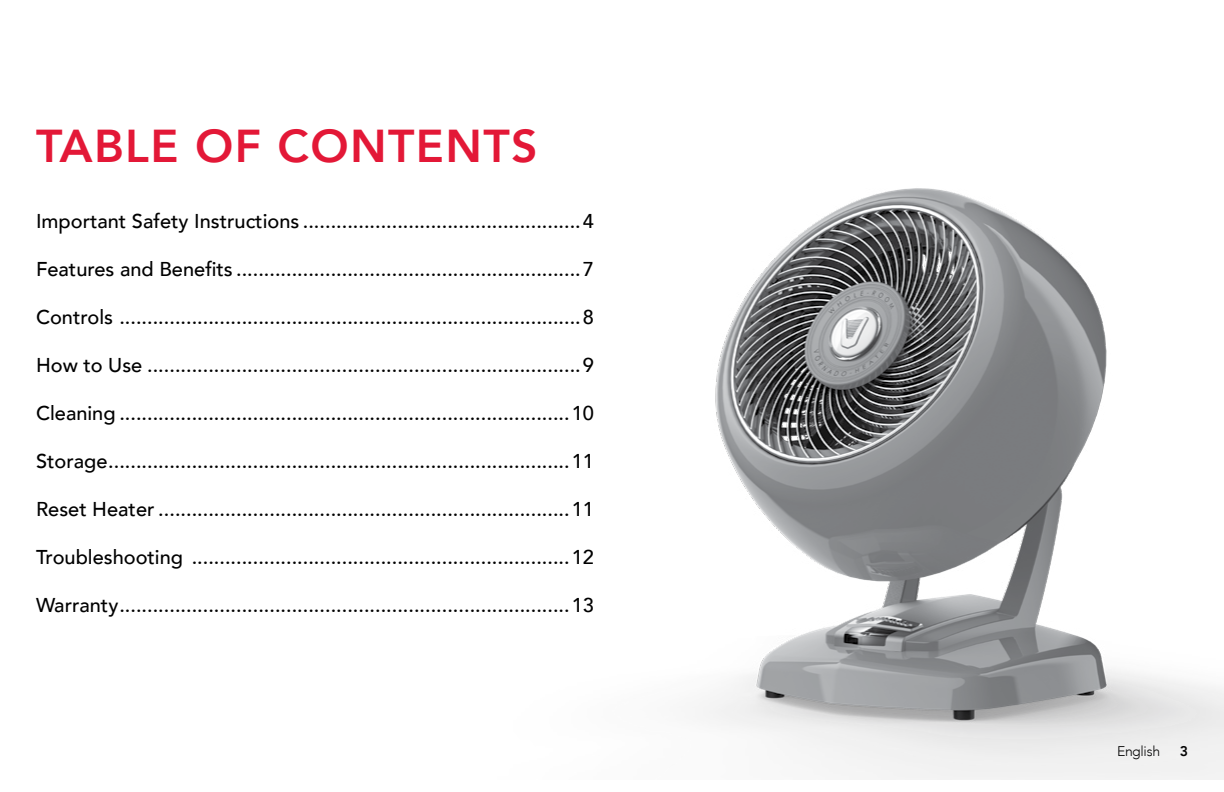
<style>
.page{position:relative;width:1224px;height:792px;background:#fff}
.page>*{position:absolute;margin:0;border:0;box-sizing:border-box;transform-origin:0 0}
.t1{font:800 46px "Avenir";letter-spacing:.03em;color:#e31837}
.t2{font:500 20px "Avenir";color:#000}
.t3{font:300 14px "Avenir";letter-spacing:-.02em;color:#000}
.t4{font:800 14px "Avenir";color:#000}
</style>
<div class="page">
<img style="left:703px;top:188px;width:521px;height:591px">
<h1 class="t1" style="left:36px;top:110px;width:503px">TABLE OF CONTENTS</h1>
<p class="t2" style="left:36px;top:204px;width:559px">Important Safety Instructions ..................................................4</p>
<p class="t2" style="left:36px;top:252px;width:559px">Features and Benefits ..............................................................7</p>
<p class="t2" style="left:36px;top:300px;width:559px">Controls ...................................................................................8</p>
<p class="t2" style="left:36px;top:348px;width:559px">How to Use ..............................................................................9</p>
<p class="t2" style="left:36px;top:396px;width:559px">Cleaning .................................................................................10</p>
<p class="t2" style="left:36px;top:444px;width:559px">Storage...................................................................................11</p>
<p class="t2" style="left:36px;top:492px;width:559px">Reset Heater ..........................................................................11</p>
<p class="t2" style="left:36px;top:540px;width:559px">Troubleshooting ....................................................................12</p>
<p class="t2" style="left:36px;top:588px;width:559px">Warranty.................................................................................13</p>
<p class="t3" style="left:1117px;top:743px;width:45px">English</p>
<p class="t4" style="left:1180px;top:740px;width:10px">3</p>
</div>
